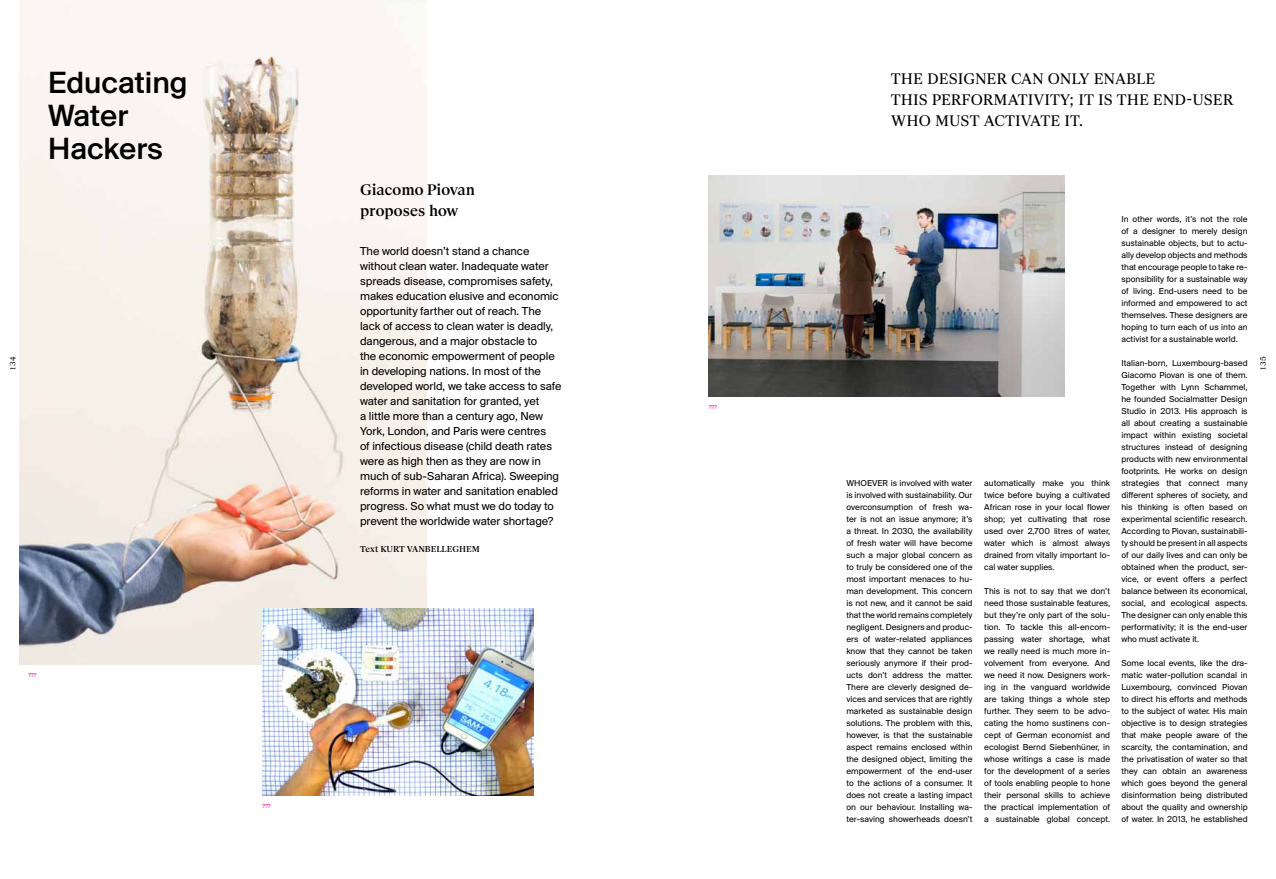
<style>
.page{position:relative;width:1276px;height:879px;background:#fff}
.page>*{position:absolute;margin:0;border:0;box-sizing:border-box;transform-origin:0 0}
.t1{font:500 32px/33px "Suisse BP Intl";color:#000}
.t2{font:16px/21px "Suisse BP Serif";color:#000}
.t3{font:500 16px/21px "Suisse BP Serif";color:#000}
.t4{font:12px/15px "Suisse BP Intl";letter-spacing:-.005em;color:#000}
.t5{font:9px/12px "Suisse BP Intl";color:#000;text-align:justify}
.t6{font:500 9px "Suisse BP Serif";color:#000}
.t7{font:8px "Suisse BP Serif";letter-spacing:.06em;color:#000}
.t8{font:6px "Suisse BP Intl";color:#ec008c}
</style>
<div class="page">
<img style="left:20px;top:0;width:406px;height:665px">
<img style="left:262px;top:609px;width:271px;height:186px">
<img style="left:709px;top:176px;width:355px;height:221px">
<h1 class="t1" style="left:48px;top:65px;width:141px">Educating<br>Water<br>Hackers</h1>
<h2 class="t2" style="left:891px;top:68px;width:344px">THE DESIGNER CAN ONLY ENABLE<br>THIS PERFORMATIVITY; IT IS THE END-USER<br>WHO MUST ACTIVATE IT.</h2>
<h2 class="t3" style="left:360px;top:179px;width:116px">Giacomo Piovan proposes how</h2>
<p class="t4" style="left:360px;top:243px;width:203px">The world doesn’t stand a chance without clean water. Inadequate water spreads disease, compromises safety, makes education elusive and economic opportunity farther out of reach. The lack of access to clean water is deadly, dangerous, and a major obstacle to<br>the economic empowerment of people in developing nations. In most of the developed world, we take access to safe water and sanitation for granted, yet<br>a little more than a century ago, New York, London, and Paris were centres<br>of infectious disease (child death rates were as high then as they are now in much of sub-Saharan Africa). Sweeping reforms in water and sanitation enabled progress. So what must we do today to prevent the worldwide water shortage?</p>
<p class="t6" style="left:360px;top:543px;width:121px">Text KURT VANBELLEGHEM</p>
<p class="t5" style="left:1121px;top:213px;width:128px">In other words, it’s not the role of a designer to merely design sustainable objects, but to actu&shy;ally develop objects and methods that encourage people to take re&shy;sponsibility for a sustainable way of living. End-users need to be informed and empowered to act themselves. These designers are hoping to turn each of us into an activist for a sustainable world.</p>
<p class="t5" style="left:1121px;top:357px;width:128px">Italian-born, Luxembourg-based Giacomo Piovan is one of them.<br>Together with Lynn Schammel, he founded Socialmatter Design Studio in 2013. H is approach is all about creating a sustainable impact within existing societal structures instead of designing products with new environmental footprints. He works on design strategies that connect many different spheres of society, and his thinking is often based on experimental scientific research.<br>According to Piovan, sustainabili&shy;ty should be present in all aspects of our daily lives and can only be obtained when the product, ser&shy;vice, or event offers a perfect balance between its economical, social, and ecological aspects.<br>The designer can only enable this performativity; it is the end-user who must activate it.</p>
<p class="t5" style="left:1121px;top:657px;width:128px">Some local events, like the dra&shy;matic water-pollution scandal in Luxembourg, convinced Piovan to direct his efforts and methods to the subject of water. H is main objective is to design strategies that make people aware of the scarcity, the contamination, and the privatisation of water so that they can obtain an awareness which goes beyond the general disinformation being distributed about the quality and ownership of water. In 2013, he established</p>
<p class="t7" style="left:8px;top:370px;width:15px;rotate:-90deg">134</p>
<p class="t7" style="left:1258px;top:370px;width:15px;rotate:-90deg">135</p>
<p class="t8" style="left:708px;top:403px;width:10px">???</p>
<p class="t5" style="left:846px;top:477px;width:128px">Whoever is involved with water is involved with sustainability. Our overconsumption of fresh wa&shy;ter is not an issue anymore; it’s a threat. In 2030, the availability of fresh water will have become such a major global concern as to truly be considered one of the most important menaces to hu&shy;man development. This concern is not new, and it cannot be said that the world remains completely negligent. Designers and produc&shy;ers of water-related appliances know that they cannot be taken seriously anymore if their prod&shy;ucts don’t address the matter.<br>There are cleverly designed de&shy;vices and services that are rightly marketed as sustainable design solutions. The problem with this, however, is that the sustainable aspect remains enclosed within the designed object, limiting the empowerment of the end-user to the actions of a consumer. It does not create a lasting impact on our behaviour. Installing wa&shy;ter-saving showerheads doesn’t</p>
<p class="t5" style="left:984px;top:477px;width:127px">automatically make you think twice before buying a cultivated African rose in your local flower shop; yet cultivating that rose used over 2,700 litres of water, water which is almost always drained from vitally important lo&shy;cal water supplies.</p>
<p class="t5" style="left:984px;top:585px;width:127px">This is not to say that we don’t need those sustainable features, but they’re only part of the solu&shy;tion. To tackle this all-encom&shy;passing water shortage, what we really need is much more in&shy;volvement from everyone. And we need it now. Designers work&shy;ing in the vanguard worldwide are taking things a whole step further. They seem to be advo&shy;cating the homo sustinens con&shy;cept of German economist and ecologist Bernd Siebenhüner, in whose writings a case is made for the development of a series of tools enabling people to hone their personal skills to achieve the practical implementation of a sustainable global concept.</p>
<p class="t8" style="left:28px;top:671px;width:10px">???</p>
<p class="t8" style="left:262px;top:802px;width:10px">???</p>
</div>
